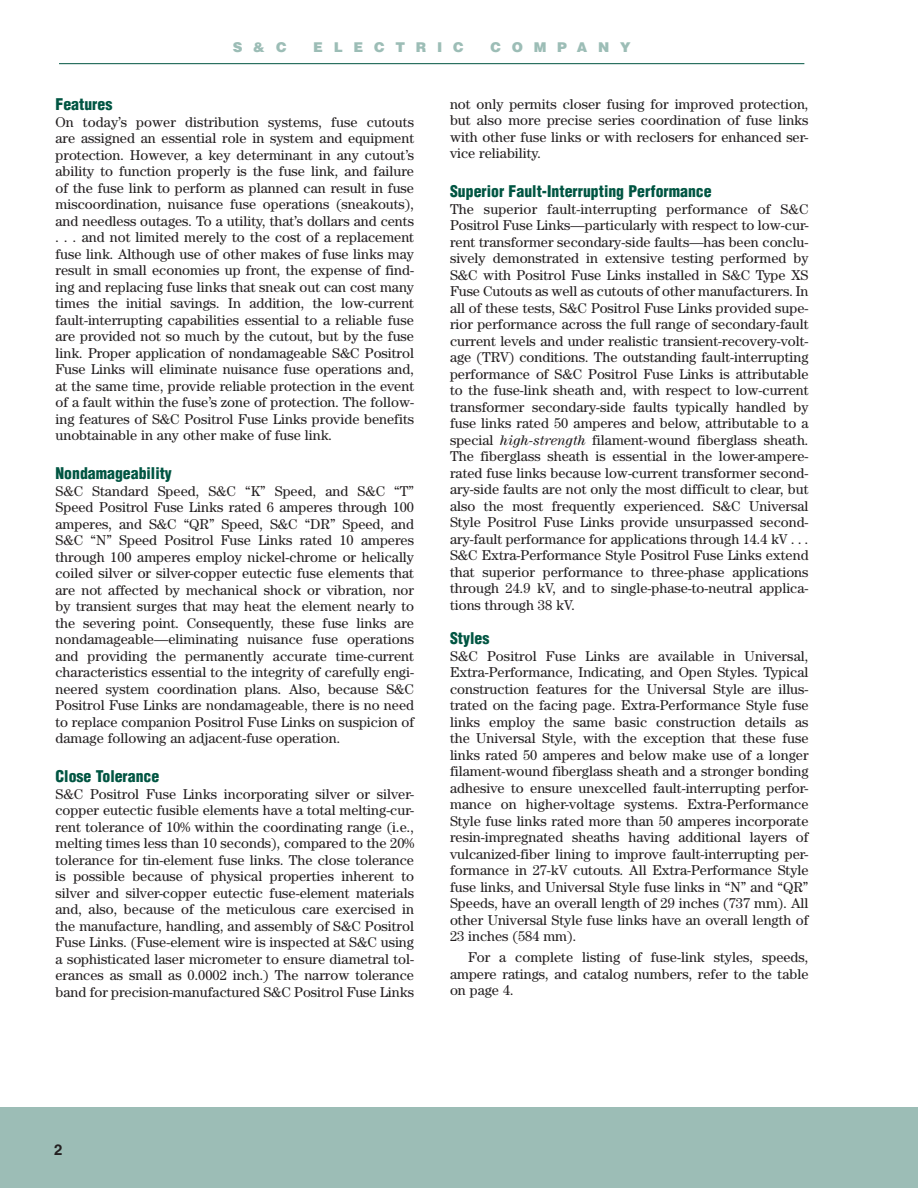
<style>
.page{position:relative;width:918px;height:1188px;background:#fff}
.page>*{position:absolute;margin:0;border:0;box-sizing:border-box;transform-origin:0 0}
.t1{font:900 condensed 15.75px "Helvetica";color:#005542}
.t2{font:700 15px "Helvetica";color:#231f20}
.t3{font:14.25px/16.5px "Century";color:#231f20;text-align:justify}
.t4{font:900 13.5px "Helvetica";letter-spacing:.8em;color:#9cbdb6}
.s1{font-style:italic}
</style>
<div class="page">
<div style="left:0;top:1108px;width:918px;height:80px;background:#9cbdb6"></div>
<hr style="left:59px;top:63px;width:745px;height:1px;background:#005542">
<p class="t4" style="left:233px;top:42px;width:55px">S&amp;C</p>
<p class="t4" style="left:313px;top:42px;width:152px">ELECTRIC</p>
<p class="t4" style="left:490px;top:42px;width:142px">COMPANY</p>
<p class="t1" style="left:56px;top:98px;width:58px">Features</p>
<p class="t3" style="left:56px;top:115px;width:360px">On today’s power distribution systems, fuse cutouts are assigned an essential role in system and equipment protection. However, a key determinant in any cutout’s ability to function properly is the fuse link, and failure of the fuse link to perform as planned can result in fuse miscoordination, nuisance fuse operations (sneakouts), and needless outages. To a utility, that’s dollars and cents . . . and not limited merely to the cost of a replacement fuse link. Although use of other makes of fuse links may result in small economies up front, the expense of find&shy;ing and replacing fuse links that sneak out can cost many times the initial savings. In addition, the low-current fault-interrupting capabilities essential to a reliable fuse are provided not so much by the cutout, but by the fuse link. Proper application of nondamageable S&amp;C Positrol Fuse Links will eliminate nuisance fuse operations and, at the same time, provide reliable protection in the event of a fault within the fuse’s zone of protection. The follow&shy;ing features of S&amp;C Positrol Fuse Links provide benefits unobtainable in any other make of fuse link.</p>
<p class="t1" style="left:56px;top:467px;width:118px">Nondamageability</p>
<p class="t3" style="left:56px;top:484px;width:360px">S&amp;C Standard Speed, S&amp;C “K” Speed, and S&amp;C “T” Speed Positrol Fuse Links rated 6 amperes through 100 amperes, and S&amp;C “QR” Speed, S&amp;C “DR” Speed, and S&amp;C “N” Speed Positrol Fuse Links rated 10 amperes through 100 amperes employ nickel-chrome or helically coiled silver or silver-copper eutectic fuse elements that are not affected by mechanical shock or vibration, nor by transient surges that may heat the element nearly to the severing point. Consequently, these fuse links are nondamageable—eliminating nuisance fuse operations and providing the permanently accurate time-current characteristics essential to the integrity of carefully engi&shy;neered system coordination plans. Also, because S&amp;C Positrol Fuse Links are nondamageable, there is no need to replace companion Positrol Fuse Links on suspicion of damage following an adjacent-fuse operation.</p>
<p class="t1" style="left:56px;top:770px;width:105px">Close Tolerance</p>
<p class="t3" style="left:56px;top:787px;width:360px">S&amp;C Positrol Fuse Links incorporating silver or silver&shy;copper eutectic fusible elements have a total melting-cur&shy;rent tolerance of 10% within the coordinating range (i.e., melting times less than 10 seconds), compared to the 20% tolerance for tin-element fuse links. The close tolerance is possible because of physical properties inherent to silver and silver-copper eutectic fuse-element materials and, also, because of the meticulous care exercised in the manufacture, handling, and assembly of S&amp;C Positrol Fuse Links. (Fuse-element wire is inspected at S&amp;C using a sophisticated laser micrometer to ensure diametral tol&shy;erances as small as 0.0002 inch.) The narrow tolerance band for precision-manufactured S&amp;C Positrol Fuse Links</p>
<p class="t3" style="left:450px;top:97px;width:360px">not only permits closer fusing for improved protection, but also more precise series coordination of fuse links with other fuse links or with reclosers for enhanced ser&shy;vice reliability.</p>
<p class="t1" style="left:450px;top:185px;width:263px">Superior Fault-Interrupting Performance</p>
<p class="t3" style="left:450px;top:202px;width:360px">The superior fault-interrupting performance of S&amp;C Positrol Fuse Links—particularly with respect to low-cur&shy;rent transformer secondary-side faults—has been conclu&shy;sively demonstrated in extensive testing performed by S&amp;C with Positrol Fuse Links installed in S&amp;C Type XS Fuse Cutouts as well as cutouts of other manufacturers. In all of these tests, S&amp;C Positrol Fuse Links provided supe&shy;rior performance across the full range of secondary-fault current levels and under realistic transient-recovery-volt&shy;age (TRV) conditions. The outstanding fault-interrupting performance of S&amp;C Positrol Fuse Links is attributable to the fuse-link sheath and, with respect to low-current transformer secondary-side faults typically handled by fuse links rated 50 amperes and below, attributable to a special <span class="s1">high-strength</span> filament-wound fiberglass sheath.<br>The fiberglass sheath is essential in the lower-ampere&shy;rated fuse links because low-current transformer second&shy;ary-side faults are not only the most difficult to clear, but also the most frequently experienced. S&amp;C Universal Style Positrol Fuse Links provide unsurpassed second&shy;ary-fault performance for applications through 14.4 kV . . .<br>S&amp;C Extra-Performance Style Positrol Fuse Links extend that superior performance to three-phase applications through 24.9 kV, and to single-phase-to-neutral applica&shy;tions through 38 kV.</p>
<p class="t1" style="left:450px;top:632px;width:41px">Styles</p>
<p class="t3" style="left:450px;top:649px;width:360px">S&amp;C Positrol Fuse Links are available in Universal, Extra-Performance, Indicating, and Open Styles. Typical construction features for the Universal Style are illus&shy;trated on the facing page. Extra-Performance Style fuse links employ the same basic construction details as the Universal Style, with the exception that these fuse links rated 50 amperes and below make use of a longer filament-wound fiberglass sheath and a stronger bonding adhesive to ensure unexcelled fault-interrupting perfor&shy;mance on higher-voltage systems. Extra-Performance Style fuse links rated more than 50 amperes incorporate resin-impregnated sheaths having additional layers of vulcanized-fiber lining to improve fault-interrupting per&shy;formance in 27-kV cutouts. All Extra-Performance Style fuse links, and Universal Style fuse links in “N” and “QR” Speeds, have an overall length of 29 inches (737 mm). All other Universal Style fuse links have an overall length of 23 inches (584 mm).</p>
<p class="t3" style="left:450px;top:950px;width:360px;text-indent:18px">For a complete listing of fuse-link styles, speeds, ampere ratings, and catalog numbers, refer to the table on page 4.</p>
<p class="t2" style="left:54px;top:1145px;width:10px">2</p>
</div>
